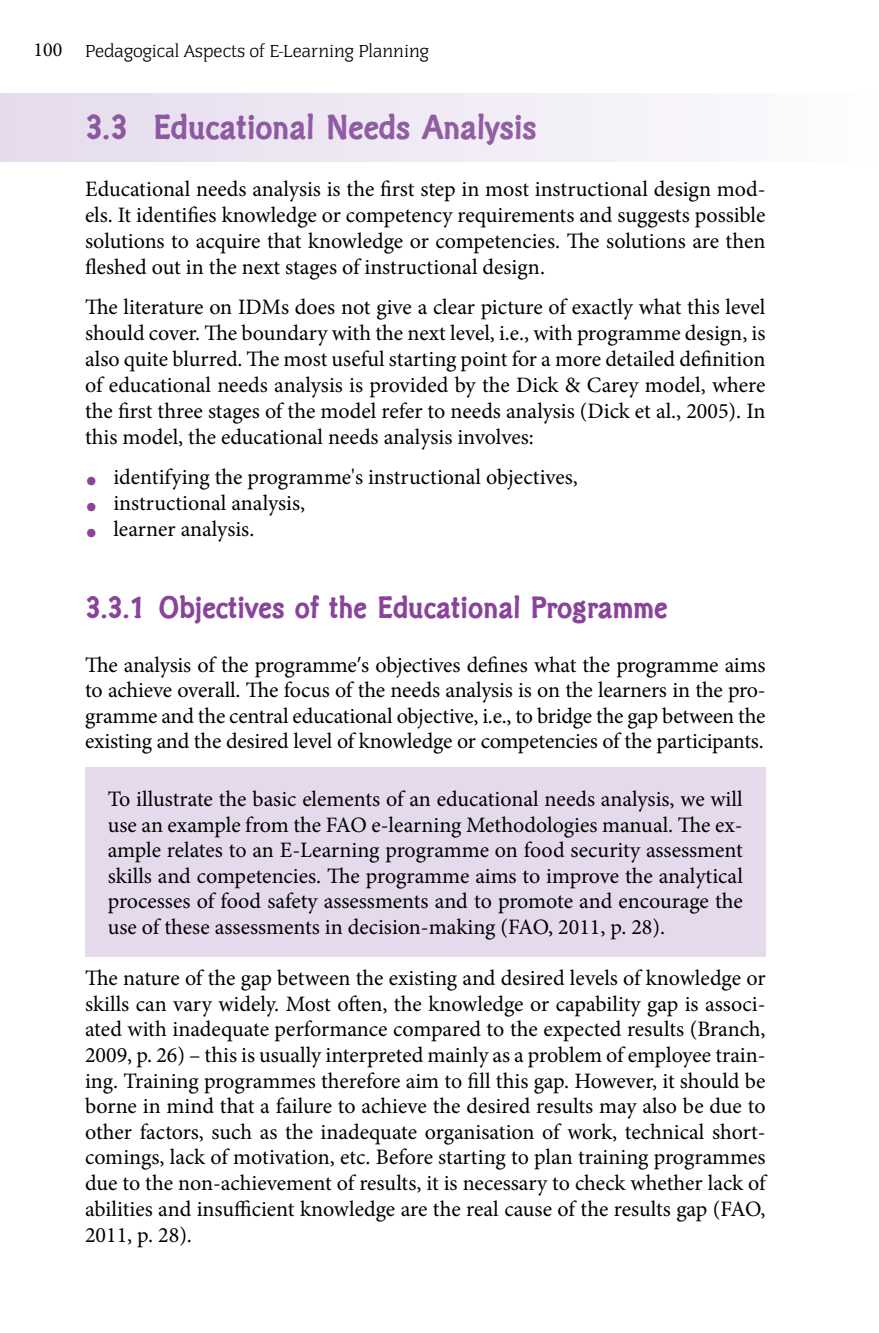
<style>
.page{position:relative;width:879px;height:1333px;background:#fff}
.page>*{position:absolute;margin:0;border:0;box-sizing:border-box;transform-origin:0 0}
.t1{font:700 36px "Clichee";color:#9a65aa}
.t2{font:700 32px "Clichee";color:#89439a}
.t3{font:22px/25.6px "Minion Pro";letter-spacing:-.005em;color:#000;text-align:justify}
.t4{font:300 18px "Congress TOT";color:#000}
.s1{font-family:"Minion Pro";font-weight:400;font-size:20px}
.s2{font-size:32px;color:#89439a}
.s3{font-family:"Myriad Pro"}
</style>
<div class="page">
<div style="left:85px;top:767px;width:680px;height:189px;background:#e5daec"></div>
<div style="left:0;top:94px;width:879px;height:68px;background:linear-gradient(to right,#e5daec,#fdfcfe)"></div>
<p class="t4" style="left:34px;top:40px;width:397px"><span class="s1">100</span> Pedagogical Aspects of E-Learning Planning</p>
<h1 class="t1" style="left:85px;top:107px;width:453px">3.3 Educational Needs Analysis</h1>
<p class="t3" style="left:85px;top:176px;width:682px">Educational needs analysis is the first step in most instructional design mod&shy;els. It identifies knowledge or competency requirements and suggests possible solutions to acquire that knowledge or competencies. The solutions are then fleshed out in the next stages of instructional design.</p>
<p class="t3" style="left:85px;top:294px;width:682px">The literature on IDMs does not give a clear picture of exactly what this level should cover. The boundary with the next level, i.e., with programme design, is also quite blurred. The most useful starting point for a more detailed definition of educational needs analysis is provided by the Dick &amp; Carey model, where the first three stages of the model refer to needs analysis (Dick et al., 2005). In this model, the educational needs analysis involves:</p>
<p class="t3" style="left:85px;top:464px;width:494px"><span class="s2">•</span> identifying the programme's instructional objectives,</p>
<p class="t3" style="left:85px;top:490px;width:222px"><span class="s2">•</span> instructional analysis,</p>
<p class="t3" style="left:85px;top:516px;width:171px"><span class="s2">•</span> learner analysis.</p>
<h2 class="t2" style="left:85px;top:589px;width:584px">3.3.1 Objectives of the Educational Programme</h2>
<p class="t3" style="left:85px;top:652px;width:682px">The analysis of the programme<span class="s3">’</span>s objectives defines what the programme aims to achieve overall. The focus of the needs analysis is on the learners in the pro&shy;gramme and the central educational objective, i.e., to bridge the gap between the existing and the desired level of knowledge or competencies of the participants.</p>
<p class="t3" style="left:108px;top:786px;width:637px">To illustrate the basic elements of an educational needs analysis, we will use an example from the FAO e-learning Methodologies manual. The ex&shy;ample relates to an E-Learning programme on food security assessment skills and competencies. The programme aims to improve the analytical processes of food safety assessments and to promote and encourage the use of these assessments in decision-making (FAO, 2011, p. 28).</p>
<p class="t3" style="left:85px;top:965px;width:682px">The nature of the gap between the existing and desired levels of knowledge or skills can vary widely. Most often, the knowledge or capability gap is associ&shy;ated with inadequate performance compared to the expected results (Branch, 2009, p. 26) – this is usually interpreted mainly as a problem of employee train&shy;ing. Training programmes therefore aim to fill this gap. However, it should be borne in mind that a failure to achieve the desired results may also be due to other factors, such as the inadequate organisation of work, technical short&shy;comings, lack of motivation, etc. Before starting to plan training programmes due to the non-achievement of results, it is necessary to check whether lack of abilities and insufficient knowledge are the real cause of the results gap (FAO, 2011, p. 28).</p>
</div>
